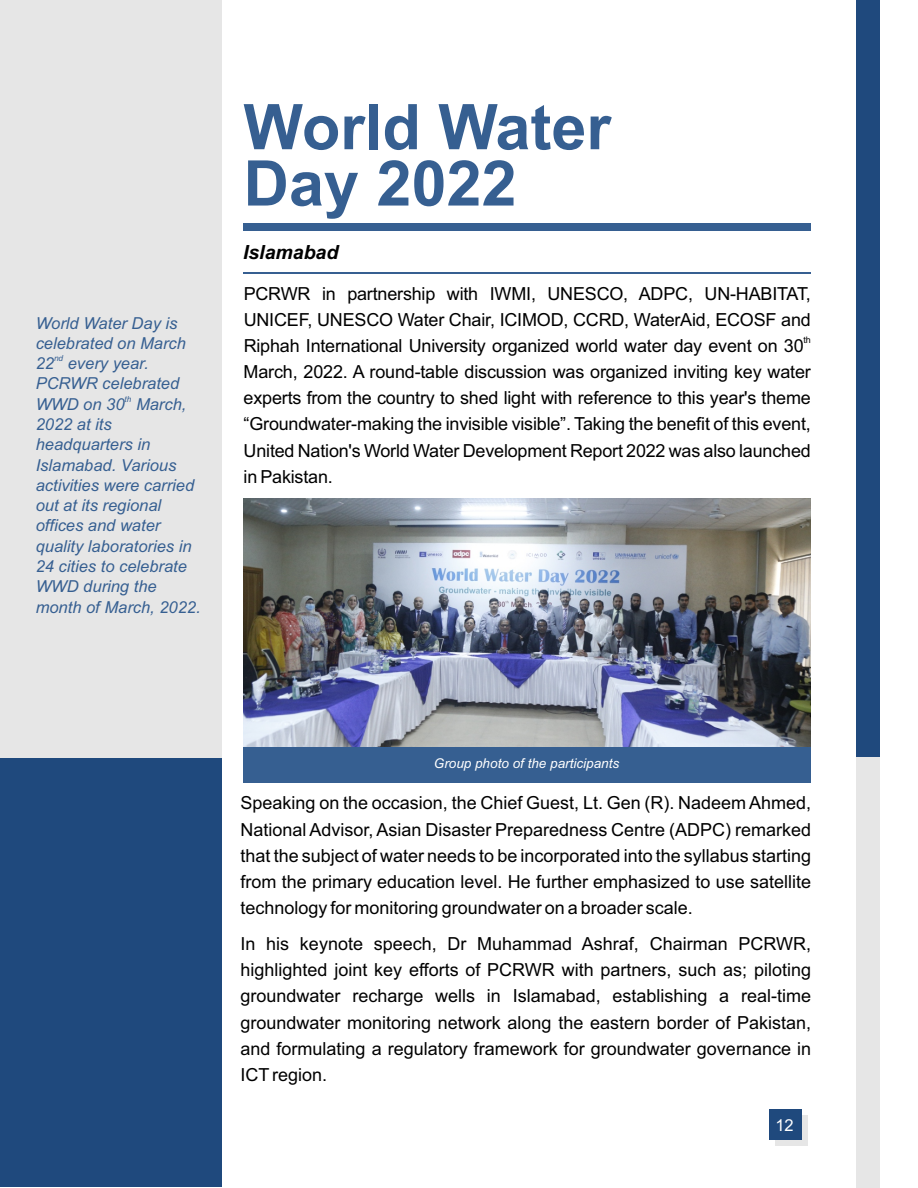
<style>
.page{position:relative;width:918px;height:1188px;background:#fff}
.page>*{position:absolute;margin:0;border:0;box-sizing:border-box;transform-origin:0 0}
.t1{font:700 63px/56.2px "Arial";color:#365f91}
.t2{font:italic 700 19.5px "Arial";color:#000}
.t3{font:18px/26.1px "Arial";letter-spacing:-.01em;color:#000}
.t4{font:italic 16.5px/20.2px "Arial";color:#365f91}
.t5{font:16.5px "Arial";color:#fff}
.t6{font:italic 13.5px "Arial";color:#fff}
.t7{font:9px "Arial";color:#000}
.t8{font:italic 8.25px "Arial";color:#365f91}
</style>
<div class="page">
<div style="left:0;top:0;width:222px;height:1187px;background:#1f497d"></div>
<div style="left:0;top:0;width:222px;height:758px;background:#e6e6e6"></div>
<div style="left:244px;top:223px;width:567px;height:8px;background:#365f91"></div>
<hr style="left:244px;top:272px;width:567px;height:2px;background:#365f91">
<div style="left:244px;top:744px;width:567px;height:39px;background:#365f91"></div>
<img style="left:244px;top:498px;width:567px;height:248px">
<div style="left:856px;top:0;width:24px;height:1188px;background:#1f497d"></div>
<div style="left:856px;top:757px;width:24px;height:431px;background:#e6e6e6"></div>
<div style="left:775px;top:1115px;width:33px;height:31px;background:#e6e6e6"></div>
<div style="left:769px;top:1109px;width:32px;height:31px;background:#1f497d"></div>
<p class="t4" style="left:36px;top:314px;width:152px">World Water Day is celebrated on March</p>
<p class="t8" style="left:54px;top:355px;width:11px">nd</p>
<p class="t4" style="left:36px;top:355px;width:145px">22 every year.<br>PCRWR celebrated</p>
<p class="t8" style="left:125px;top:396px;width:8px">th</p>
<p class="t4" style="left:36px;top:395px;width:167px">WWD on 30 March,<br>2022 at its headquarters in<br>Islamabad. Various activities were carried out at its regional offices and water quality laboratories in<br>24 cities to celebrate<br>WWD during the month of March, 2022.</p>
<h1 class="t1" style="left:244px;top:105px;width:369px">World Water<br>Day 2022</h1>
<p class="t2" style="left:243px;top:245px;width:97px">Islamabad</p>
<p class="t3" style="left:244px;top:282px;width:569px">PCRWR in partnership with IWMI, UNESCO, ADPC, UN-HABITAT,<br>UNICEF, UNESCO Water Chair, ICIMOD, CCRD, WaterAid, ECOSF and</p>
<p class="t7" style="left:804px;top:336px;width:9px">th</p>
<p class="t3" style="left:244px;top:334px;width:569px">Riphah International University organized world water day event on 30<br>March, 2022. A round-table discussion was organized inviting key water experts from the country to shed light with reference to this year's theme “Groundwater-making the invisible visible”. Taking the benefit of this event, United Nation's World Water Development Report 2022 was also launched in Pakistan.</p>
<p class="t6" style="left:434px;top:758px;width:187px">Group photo of the participants</p>
<p class="t3" style="left:241px;top:792px;width:572px;text-align:justify">Speaking on the occasion, the Chief Guest, Lt. Gen (R). Nadeem Ahmed, National Advisor, Asian Disaster Preparedness Centre (ADPC) remarked that the subject of water needs to be incorporated into the syllabus starting from the primary education level. He further emphasized to use satellite technology for monitoring groundwater on a broader scale.</p>
<p class="t3" style="left:241px;top:932px;width:572px;text-align:justify">In his keynote speech, Dr Muhammad Ashraf, Chairman PCRWR, highlighted joint key efforts of PCRWR with partners, such as; piloting groundwater recharge wells in Islamabad, establishing a real-time groundwater monitoring network along the eastern border of Pakistan, and formulating a regulatory framework for groundwater governance in ICTregion.</p>
<p class="t5" style="left:775px;top:1119px;width:20px">12</p>
</div>
